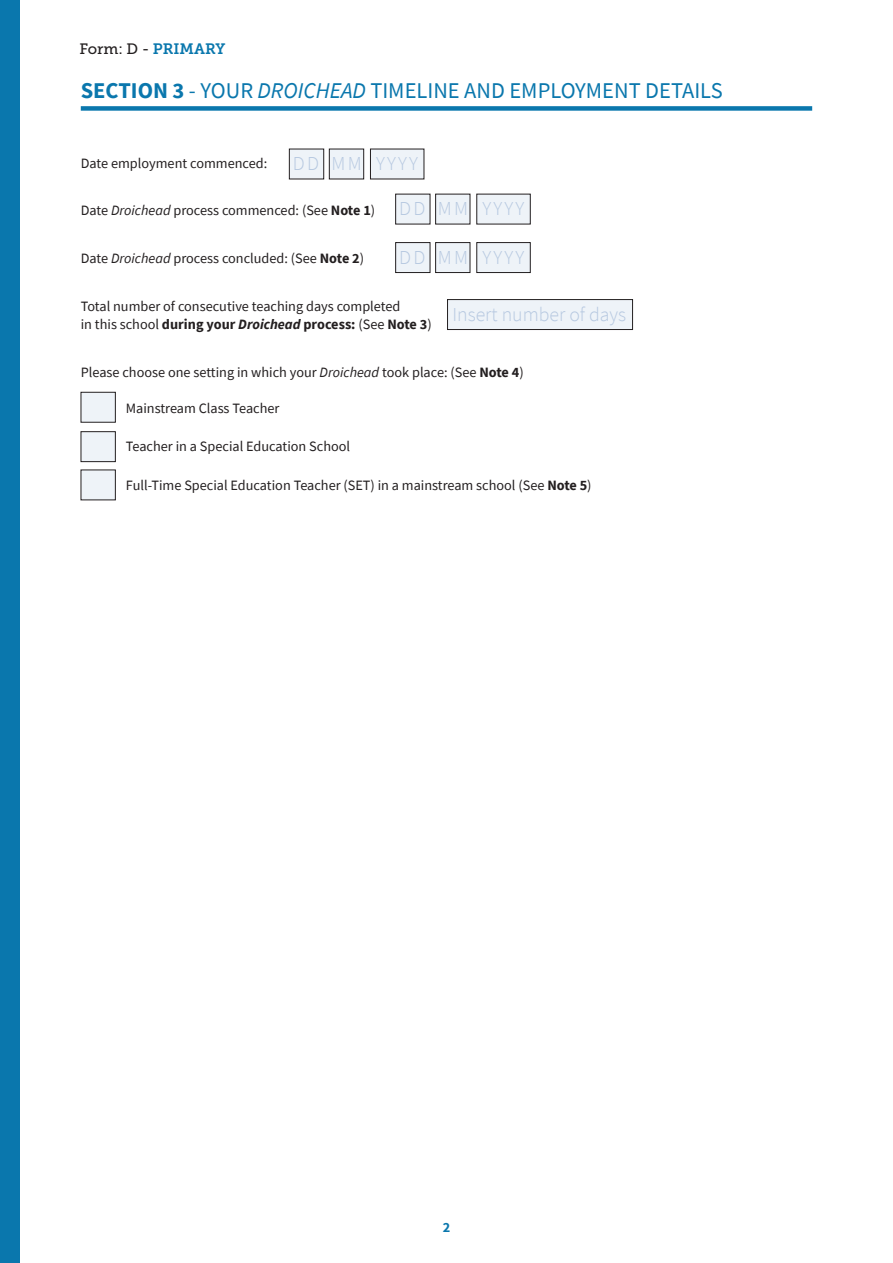
<style>
.page{position:relative;width:893px;height:1263px;background:#fff}
.page>*{position:absolute;margin:0;border:0;box-sizing:border-box;transform-origin:0 0}
.Default{font:22.5px "Source Sans Pro";color:#0a77ad}
.t1{font:300 19.8px "Source Sans Pro";letter-spacing:.11em;color:#b6c8e0}
.t2{font:300 19.8px "Source Sans Pro";color:#b6c8e0}
.t3{font:15px "Museo Slab 500";color:#231f20}
.t4{font:14.25px/18px "Source Sans Pro";color:#231f20}
.t5{font:700 14.25px "Source Sans Pro";color:#0a77ad}
.s1{font-family:"Museo Slab 700";color:#0a77ad}
.s2{font-weight:700}
.s3{font-style:italic}
.s4{font-weight:700;font-style:italic}
</style>
<div class="page">
<div style="left:81px;top:106px;width:731px;height:5px;background:#0a77ad"></div>
<div style="left:289px;top:149px;width:35px;height:30px;background:#eef3f8"></div>
<div style="left:289px;top:149px;width:35px;height:30px;border:1px solid #231f20"></div>
<div style="left:0;top:0;width:20px;height:1263px;background:#0a77ad"></div>
<div style="left:447px;top:300px;width:186px;height:29px;background:#eef3f8"></div>
<div style="left:447px;top:299px;width:186px;height:31px;border:1px solid #231f20"></div>
<div style="left:396px;top:194px;width:34px;height:30px;background:#eef3f8"></div>
<div style="left:396px;top:243px;width:34px;height:30px;background:#eef3f8"></div>
<div style="left:395px;top:242px;width:35px;height:31px;border:1px solid #231f20"></div>
<div style="left:329px;top:149px;width:35px;height:30px;background:#eef3f8"></div>
<div style="left:329px;top:149px;width:35px;height:30px;border:1px solid #231f20"></div>
<div style="left:436px;top:194px;width:34px;height:30px;background:#eef3f8"></div>
<div style="left:436px;top:243px;width:34px;height:30px;background:#eef3f8"></div>
<div style="left:435px;top:242px;width:35px;height:31px;border:1px solid #231f20"></div>
<div style="left:370px;top:149px;width:54px;height:30px;background:#eef3f8"></div>
<div style="left:477px;top:194px;width:53px;height:30px;background:#eef3f8"></div>
<div style="left:477px;top:243px;width:53px;height:30px;background:#eef3f8"></div>
<div style="left:477px;top:242px;width:53px;height:31px;border:1px solid #231f20"></div>
<div style="left:81px;top:392px;width:34px;height:30px;background:#eef3f8"></div>
<div style="left:81px;top:392px;width:35px;height:30px;border:1px solid #231f20"></div>
<div style="left:81px;top:432px;width:34px;height:30px;background:#eef3f8"></div>
<div style="left:81px;top:431px;width:35px;height:31px;border:1px solid #231f20"></div>
<div style="left:81px;top:470px;width:34px;height:30px;background:#eef3f8"></div>
<p class="t3" style="left:79px;top:40px;width:148px">Form: D - <span class="s1">PRIMARY</span></p>
<p class="Default" style="left:81px;top:76px;width:643px"><span class="s2">SECTION 3</span> - YOUR <span class="s3">DROICHEAD</span> TIMELINE AND EMPLOYMENT DETAILS</p>
<p class="t1" style="left:293px;top:151px;width:127px">DD MM YYYY</p>
<p class="t1" style="left:399px;top:196px;width:127px">DD MM YYYY</p>
<p class="t1" style="left:399px;top:245px;width:127px">DD MM YYYY</p>
<p class="t4" style="left:81px;top:154px;width:188px">Date employment commenced:</p>
<p class="t4" style="left:81px;top:202px;width:296px">Date <span class="s3">Droichead</span> process commenced: (See <span class="s2">Note 1</span>)</p>
<p class="t4" style="left:81px;top:249px;width:285px">Date <span class="s3">Droichead</span> process concluded: (See <span class="s2">Note 2</span>)</p>
<p class="t4" style="left:81px;top:297px;width:352px">Total number of consecutive teaching days completed<br>in this school <span class="s2">during your</span> <span class="s4">Droichead</span> <span class="s2">process:</span> (See <span class="s2">Note 3</span>)</p>
<p class="t4" style="left:81px;top:363px;width:444px">Please choose one setting in which your <span class="s3">Droichead</span> took place: (See <span class="s2">Note 4</span>)</p>
<p class="t2" style="left:452px;top:302px;width:175px">Insert number of days</p>
<p class="t4" style="left:126px;top:399px;width:155px">Mainstream Class Teacher</p>
<p class="t4" style="left:126px;top:437px;width:226px">Teacher in a Special Education School</p>
<p class="t4" style="left:126px;top:476px;width:467px">Full-Time Special Education Teacher (SET) in a mainstream school (See <span class="s2">Note 5</span>)</p>
<p class="t5" style="left:443px;top:1218px;width:9px">2</p>
</div>
